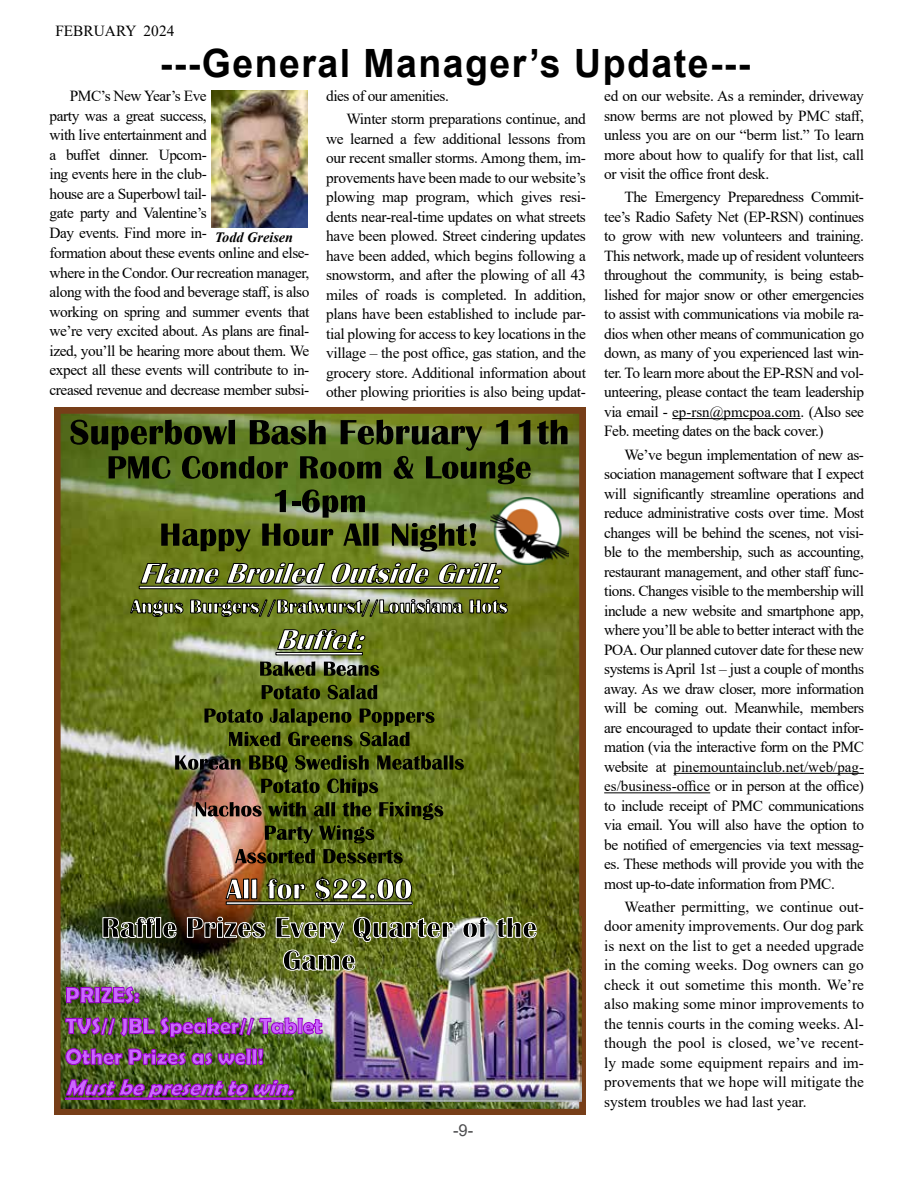
<style>
.page{position:relative;width:918px;height:1188px;background:#fff}
.page>*{position:absolute;margin:0;border:0;box-sizing:border-box;transform-origin:0 0}
.t1{font:700 39px "Arial";letter-spacing:.04em;color:#000;scale:.96 1}
.t2{font:16.5px "Arial";color:#4d4d4f}
.t3{font:15.3px/19.5px "Times New Roman";letter-spacing:-.03em;color:#000;text-align:justify}
.t4{font:15.3px "Times New Roman";color:#000}
.t5{font:15px "Times New Roman";color:#000}
.t6{font:italic 700 14.25px "Times New Roman";color:#000}
.s1{font-size:15px}
.s2{font-size:15.3px}
</style>
<div class="page">
<hr style="left:672px;top:418px;width:129px;height:1px;background:#000">
<hr style="left:674px;top:773px;width:190px;height:1px;background:#000">
<hr style="left:604px;top:792px;width:106px;height:1px;background:#000">
<img style="left:212px;top:90px;width:96px;height:137px">
<img style="left:55px;top:408px;width:530px;height:707px">
<img style="left:331px;top:916px;width:250px;height:185px">
<img style="left:490px;top:498px;width:79px;height:67px">
<svg style="left:537px;top:420px;width:31px;height:24px"></svg>
<svg style="left:70px;top:420px;width:461px;height:64px;background:#44561b"></svg>
<svg style="left:161px;top:524px;width:90px;height:28px;background:#3e4910"></svg>
<svg style="left:262px;top:490px;width:116px;height:56px;background:#505f2a"></svg>
<svg style="left:392px;top:523px;width:84px;height:29px;background:#4d562e"></svg>
<svg style="left:140px;top:562px;width:362px;height:22px"></svg>
<div style="left:139px;top:586px;width:361px;height:3px;border:1px solid #000"></div>
<svg style="left:130px;top:598px;width:378px;height:19px;background:#717a4b"></svg>
<svg style="left:276px;top:629px;width:89px;height:22px"></svg>
<div style="left:276px;top:652px;width:87px;height:3px;border:1px solid #000"></div>
<svg style="left:260px;top:661px;width:55px;height:15px"></svg>
<svg style="left:324px;top:662px;width:55px;height:14px"></svg>
<svg style="left:262px;top:685px;width:58px;height:14px"></svg>
<svg style="left:328px;top:685px;width:49px;height:14px"></svg>
<svg style="left:205px;top:709px;width:58px;height:14px"></svg>
<svg style="left:270px;top:708px;width:81px;height:18px"></svg>
<svg style="left:360px;top:709px;width:75px;height:17px"></svg>
<svg style="left:229px;top:732px;width:51px;height:14px"></svg>
<svg style="left:288px;top:732px;width:65px;height:14px"></svg>
<svg style="left:360px;top:732px;width:49px;height:14px"></svg>
<svg style="left:175px;top:755px;width:66px;height:15px"></svg>
<svg style="left:249px;top:755px;width:38px;height:18px"></svg>
<svg style="left:295px;top:755px;width:74px;height:15px"></svg>
<svg style="left:377px;top:755px;width:87px;height:15px"></svg>
<svg style="left:261px;top:779px;width:59px;height:14px"></svg>
<svg style="left:327px;top:778px;width:51px;height:18px"></svg>
<img style="left:196px;top:802px;width:247px;height:41px">
<svg style="left:235px;top:849px;width:80px;height:14px"></svg>
<svg style="left:323px;top:849px;width:80px;height:14px"></svg>
<svg style="left:225px;top:876px;width:187px;height:26px"></svg>
<div style="left:226px;top:901px;width:187px;height:4px;border:1px solid #000"></div>
<img style="left:102px;top:916px;width:435px;height:27px">
<svg style="left:283px;top:949px;width:73px;height:22px;background:#6a704f"></svg>
<svg style="left:65px;top:986px;width:75px;height:18px"></svg>
<img style="left:65px;top:1017px;width:258px;height:21px">
<svg style="left:65px;top:1048px;width:199px;height:17px;background:#864b8e"></svg>
<svg style="left:66px;top:1079px;width:228px;height:20px;background:#7e4881"></svg>
<div style="left:65px;top:1098px;width:228px;height:2px;border:1px solid #90c"></div>
<p class="t4" style="left:55px;top:20px;width:121px">FEBRUARY 2024</p>
<h1 class="t1" style="left:160px;top:36px;width:617px">---General Manager’s Update---</h1>
<p class="t3" style="left:50px;top:86px;width:261px;text-align:left;text-indent:20px">PMC’s New Year’s Eve<br>party was a great success,<br>with live entertainment and<br>a buffet dinner. Upcom-<br>ing events here in the club-<br>house are a Superbowl tail-<br>gate party and Valentine’s<br>Day events. Find more in-<br>formation about these events online and else&shy;where in the Condor. Our recreation manager, along with the food and beverage staff, is also working on spring and summer events that we’re very excited about. As plans are final&shy;ized, you’ll be hearing more about them. We expect all these events will contribute to in&shy;creased revenue and decrease member subsi-</p>
<p class="t3" style="left:346px;top:84px;width:241px;line-height:23.2px;text-indent:-20px">dies of our amenities.<br>Winter storm preparations continue, and</p>
<p class="t3" style="left:326px;top:129px;width:261px">we learned a few additional lessons from our recent smaller storms. Among them, im&shy;provements have been made to our website’s plowing map program, which gives resi&shy;dents near-real-time updates on what streets have been plowed. Street cindering updates have been added, which begins following a snowstorm, and after the plowing of all 43 miles of roads is completed. In addition, plans have been established to include par&shy;tial plowing for access to key locations in the village – the post office, gas station, and the grocery store. Additional information about other plowing priorities is also being updat-</p>
<p class="t6" style="left:215px;top:227px;width:80px">Todd Greisen</p>
<p class="t2" style="left:453px;top:1119px;width:22px">-9-</p>
<p class="t3" style="left:604px;top:86px;width:261px">ed on our website. As a reminder, driveway snow berms are not plowed by PMC staff, unless you are on our “berm list.” To learn more about how to qualify for that list, call or visit the office front desk.</p>
<p class="t3" style="left:604px;top:187px;width:261px;text-indent:20px">The Emergency Preparedness Commit&shy;tee’s Radio Safety Net (EP-RSN) continues to grow with new volunteers and training.<br>This network, made up of resident volunteers throughout the community, is being estab&shy;lished for major snow or other emergencies to assist with communications via mobile ra&shy;dios when other means of communication go down, as many of you experienced last win&shy;ter. To learn more about the EP-RSN and vol&shy;unteering, please contact the team leadership via email - <span class="s1">ep-rsn@pmcpoa.com</span>. (Also see Feb. meeting dates on the back cover.)</p>
<p class="t3" style="left:604px;top:444px;width:261px;text-indent:20px">We’ve begun implementation of new as&shy;sociation management software that I expect will significantly streamline operations and reduce administrative costs over time. Most changes will be behind the scenes, not visi&shy;ble to the membership, such as accounting, restaurant management, and other staff func&shy;tions. Changes visible to the membership will include a new website and smartphone app, where you’ll be able to better interact with the POA. Our planned cutover date for these new systems is April 1st – just a couple of months away. As we draw closer, more information will be coming out. Meanwhile, members are encouraged to update their contact infor&shy;mation (via the interactive form on the PMC</p>
<p class="t5" style="left:604px;top:756px;width:261px"><span class="s2">website at</span> pinemountainclub.net/web/pag-</p>
<p class="t3" style="left:604px;top:776px;width:261px"><span class="s1">es/business-office</span> or in person at the office) to include receipt of PMC communications via email. You will also have the option to be notified of emergencies via text messag&shy;es. These methods will provide you with the most up-to-date information from PMC.</p>
<p class="t3" style="left:604px;top:897px;width:261px;text-indent:20px">Weather permitting, we continue out&shy;door amenity improvements. Our dog park is next on the list to get a needed upgrade in the coming weeks. Dog owners can go check it out sometime this month. We’re also making some minor improvements to the tennis courts in the coming weeks. Al&shy;though the pool is closed, we’ve recent&shy;ly made some equipment repairs and im&shy;provements that we hope will mitigate the system troubles we had last year.</p>
</div>
